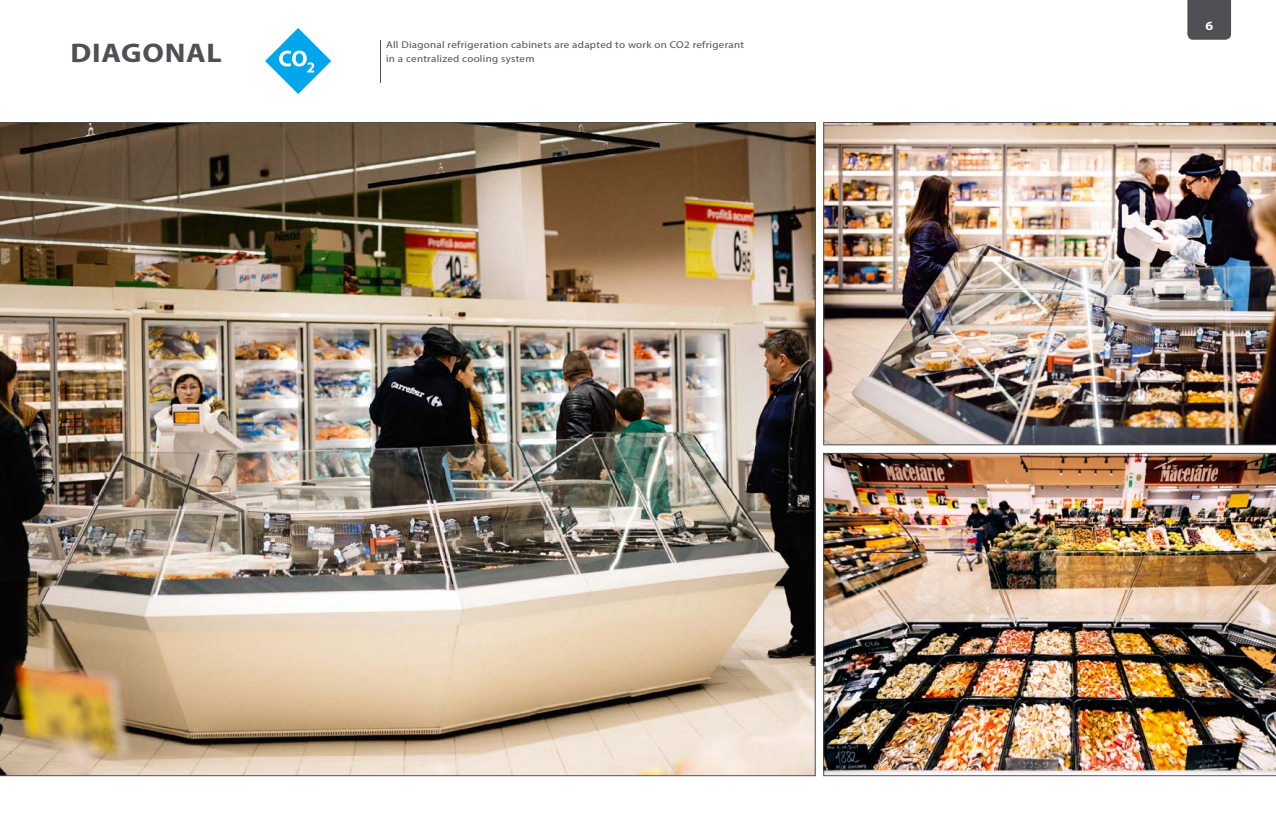
<style>
.page{position:relative;width:1276px;height:823px;background:#fff}
.page>*{position:absolute;margin:0;border:0;box-sizing:border-box;transform-origin:0 0}
.t1{font:700 27px "Myriad Pro";letter-spacing:.025em;color:#504f53;scale:1.11 1}
.t2{font:700 12.6px "Myriad Pro";color:#fff;scale:1.11 1}
.t3{font:9.9px "Myriad Pro";letter-spacing:.025em;color:#504f53;scale:1.11 1}
</style>
<div class="page">
<div style="left:1187px;top:0;width:44px;height:40px;background:#504f53"></div>
<hr style="left:380px;top:40px;width:1px;height:42px;background:#504f53">
<img style="left:823px;top:122px;width:453px;height:323px">
<img style="left:0;top:122px;width:815px;height:653px">
<img style="left:823px;top:453px;width:453px;height:322px">
<svg style="left:265px;top:28px;width:66px;height:66px"></svg>
<p class="t3" style="left:386px;top:39px;width:324px">All Diagonal refrigeration cabinets are adapted to work on CO2 refrigerant</p>
<h1 class="t1" style="left:71px;top:35px;width:138px">DIAGONAL</h1>
<p class="t3" style="left:386px;top:53px;width:135px">in a centralized cooling system</p>
<p class="t2" style="left:1205px;top:18px;width:9px">6</p>
</div>
